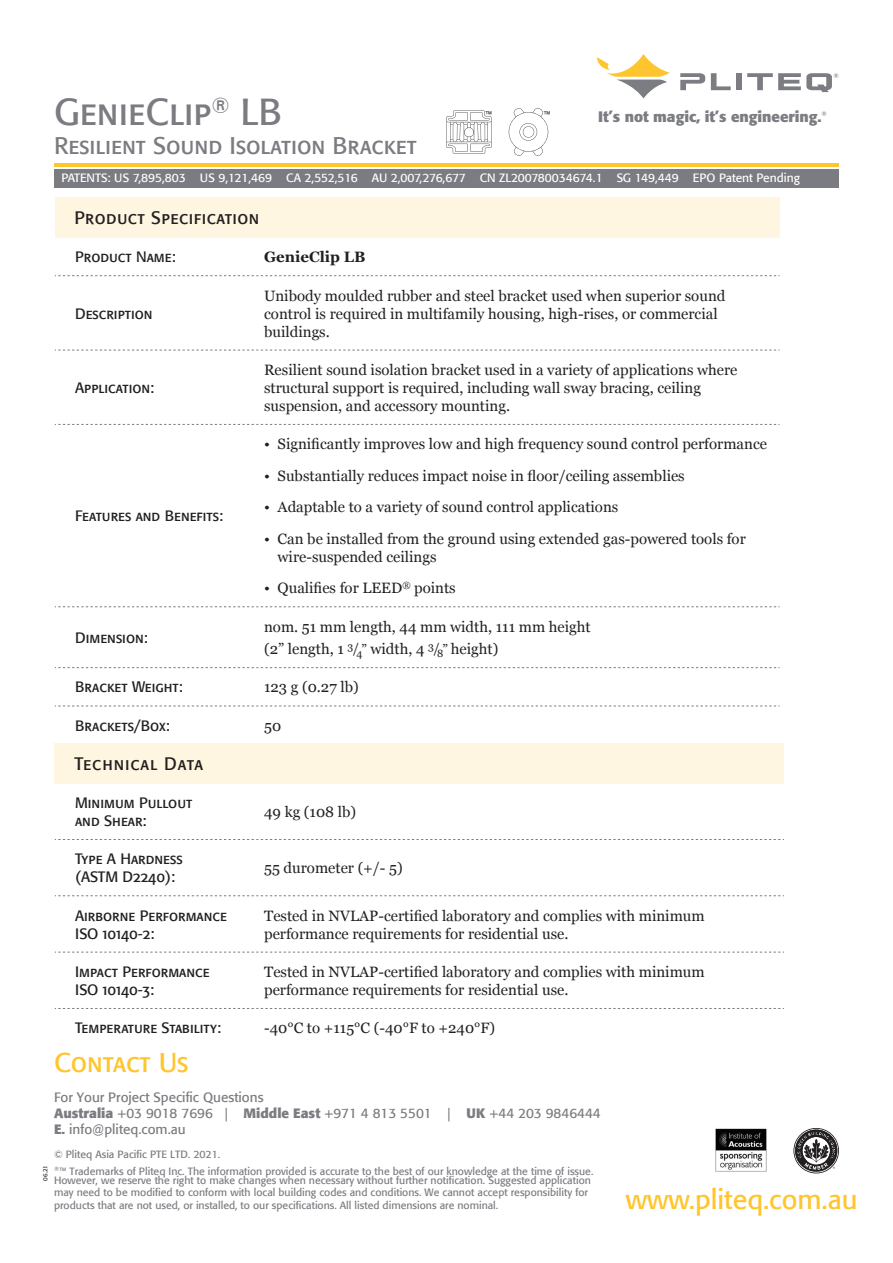
<style>
.page{position:relative;width:893px;height:1263px;background:#fff}
.page>*{position:absolute;margin:0;border:0;box-sizing:border-box;transform-origin:0 0}
.t1{font:37.5px "Formata Regular SC";color:#7b7c81}
.t2{font:27px "Formata";color:#ffc52d}
.t3{font:27px "Formata Regular SC";color:#ffc52d}
.t4{font:24px "Formata Regular SC";color:#7b7c81}
.t5{font:18px "Formata Regular SC";letter-spacing:.025em;color:#231f20}
.t6{font:18px "Formata Regular SC";letter-spacing:.05em;color:#231f20}
.t7{font:15px/18px "Georgia";color:#231f20}
.t8{font:15px/18px "Formata Regular SC";color:#231f20}
.t9{font:700 15px "Formata";color:#7c7d82}
.t10{font:700 15px "Georgia";color:#231f20}
.t11{font:13.5px/16.2px "Formata";color:#7b7c81}
.t12{font:12px "Formata";color:#fff}
.t13{font:10.5px/12.6px "Formata";color:#7b7c81}
.t14{font:9.6px "Formata";color:#231f20}
.t15{font:6.6px "Formata";color:#7c7d82}
.t16{font:6.6px "Formata";color:#7c7c81}
.t17{font:6.15px "Formata";color:#231f20}
.s1{font-size:13.5px}
.s2{font-weight:700}
</style>
<div class="page">
<svg style="left:680px;top:73px;width:25px;height:17px"></svg>
<svg style="left:711px;top:73px;width:20px;height:17px"></svg>
<div style="left:736px;top:73px;width:6px;height:17px;background:#7c7d82"></div>
<svg style="left:747px;top:73px;width:85px;height:19px"></svg>
<svg style="left:597px;top:54px;width:73px;height:45px"></svg>
<svg style="left:446px;top:110px;width:45px;height:44px"></svg>
<svg style="left:509px;top:108px;width:39px;height:48px"></svg>
<hr style="left:54px;top:163px;width:784px;height:3px;background:#ffc52d">
<div style="left:54px;top:169px;width:785px;height:19px;background:#7b7c81"></div>
<svg style="left:793px;top:1128px;width:46px;height:45px"></svg>
<img style="left:715px;top:1128px;width:52px;height:44px">
<div style="left:55px;top:743px;width:729px;height:40px;background:#fef6e0"></div>
<svg style="left:55px;top:895px;width:729px;height:1px"></svg>
<svg style="left:55px;top:952px;width:729px;height:1px"></svg>
<svg style="left:55px;top:1008px;width:729px;height:1px"></svg>
<svg style="left:55px;top:839px;width:729px;height:1px"></svg>
<div style="left:55px;top:197px;width:725px;height:40px;background:#fef6e0"></div>
<svg style="left:55px;top:275px;width:725px;height:1px"></svg>
<svg style="left:55px;top:350px;width:725px;height:1px"></svg>
<svg style="left:55px;top:424px;width:725px;height:1px"></svg>
<svg style="left:55px;top:606px;width:725px;height:1px"></svg>
<svg style="left:55px;top:667px;width:725px;height:1px"></svg>
<svg style="left:55px;top:706px;width:725px;height:1px"></svg>
<h1 class="t1" style="left:54px;top:89px;width:229px">GenieClip<sup>®</sup> LB</h1>
<h3 class="t4" style="left:54px;top:131px;width:364px">Resilient Sound Isolation Bracket</h3>
<p class="t14" style="left:486px;top:109px;width:8px">™</p>
<p class="t14" style="left:544px;top:109px;width:8px">™</p>
<p class="t16" style="left:833px;top:72px;width:7px">®</p>
<p class="t9" style="left:598px;top:108px;width:225px">It’s not magic, it’s engineering.</p>
<p class="t15" style="left:822px;top:109px;width:7px">®</p>
<p class="t12" style="left:62px;top:171px;width:740px">PATENTS: US 7,895,803 US 9,121,469 CA 2,552,516 AU 2,007,276,677 CN ZL200780034674.1 SG 149,449 EPO Patent Pending</p>
<p class="t5" style="left:74px;top:207px;width:187px">Product Specification</p>
<p class="t8" style="left:75px;top:248px;width:102px">Product Name:</p>
<p class="t10" style="left:264px;top:246px;width:103px">GenieClip LB</p>
<p class="t8" style="left:75px;top:304px;width:79px">Description</p>
<p class="t8" style="left:75px;top:378px;width:81px">Application:</p>
<p class="t8" style="left:75px;top:507px;width:150px">Features and Benefits:</p>
<p class="t8" style="left:75px;top:628px;width:74px">Dimension:</p>
<p class="t7" style="left:264px;top:286px;width:463px">Unibody moulded rubber and steel bracket used when superior sound control is required in multifamily housing, high-rises, or commercial buildings.</p>
<p class="t7" style="left:264px;top:360px;width:475px">Resilient sound isolation bracket used in a variety of applications where structural support is required, including wall sway bracing, ceiling suspension, and accessory mounting.</p>
<p class="t7" style="left:264px;top:434px;width:504px">• Significantly improves low and high frequency sound control performance</p>
<p class="t7" style="left:264px;top:466px;width:422px">• Substantially reduces impact noise in floor/ceiling assemblies</p>
<p class="t7" style="left:264px;top:497px;width:356px">• Adaptable to a variety of sound control applications</p>
<p class="t7" style="left:278px;top:529px;width:470px;text-indent:-14px">• Can be installed from the ground using extended gas-powered tools for wire-suspended ceilings</p>
<p class="t7" style="left:264px;top:578px;width:193px">• Qualifies for LEED<sup>®</sup> points</p>
<p class="t7" style="left:264px;top:615px;width:328px;line-height:22.5px">nom. 51 mm length, 44 mm width, 111 mm height (2” length, 1 <sup>3</sup><span class="s1">/</span><sub>4</sub><span class="s1">”</span> width, 4 <sup>3</sup><span class="s1">/</span><sub>8</sub><span class="s1">”</span> height)</p>
<p class="t8" style="left:75px;top:678px;width:109px">Bracket Weight:</p>
<p class="t7" style="left:264px;top:678px;width:96px">123 g (0.27 lb)</p>
<p class="t8" style="left:75px;top:716px;width:96px">Brackets/Box:</p>
<p class="t7" style="left:264px;top:716px;width:19px">50</p>
<p class="t6" style="left:74px;top:752px;width:130px">Technical Data</p>
<p class="t8" style="left:75px;top:794px;width:119px">Minimum Pullout and Shear:</p>
<p class="t7" style="left:264px;top:802px;width:94px">49 kg (108 lb)</p>
<p class="t8" style="left:75px;top:850px;width:109px">Type A Hardness (ASTM D2240):</p>
<p class="t7" style="left:264px;top:858px;width:140px">55 durometer (+/- 5)</p>
<p class="t8" style="left:75px;top:906px;width:153px">Airborne Performance<br>ISO 10140-2:</p>
<p class="t7" style="left:264px;top:906px;width:442px">Tested in NVLAP-certified laboratory and complies with minimum performance requirements for residential use.</p>
<p class="t8" style="left:75px;top:962px;width:136px">Impact Performance<br>ISO 10140-3:</p>
<p class="t7" style="left:264px;top:962px;width:442px">Tested in NVLAP-certified laboratory and complies with minimum performance requirements for residential use.</p>
<p class="t8" style="left:75px;top:1019px;width:147px">Temperature Stability:</p>
<p class="t7" style="left:264px;top:1018px;width:232px">-40°C to +115°C (-40°F to +240°F)</p>
<h2 class="t3" style="left:54px;top:1046px;width:136px">Contact Us</h2>
<p class="t11" style="left:54px;top:1089px;width:548px">For Your Project Specific Questions<br><span class="s2">Australia</span> +03 9018 7696 | <span class="s2">Middle East</span> +971 4 813 5501 | <span class="s2">UK</span> +44 203 9846444<br><span class="s2">E.</span> info@pliteq.com.au</p>
<p class="t13" style="left:54px;top:1147px;width:541px;line-height:16px">© Pliteq Asia Pacific PTE LTD. 2021.<br><sup>®</sup>™ Trademarks of Pliteq Inc. The information provided is accurate to the best of our knowledge at the time of issue.</p>
<p class="t13" style="left:54px;top:1174px;width:538px">However, we reserve the right to make changes when necessary without further notification. Suggested application may need to be modified to conform with local building codes and conditions. We cannot accept responsibility for products that are not used, or installed, to our specifications. All listed dimensions are nominal.</p>
<p class="t17" style="left:42px;top:1180px;width:17px;rotate:-90deg">06.21</p>
<h2 class="t2" style="left:626px;top:1183px;width:233px">www.pliteq.com.au</h2>
</div>
